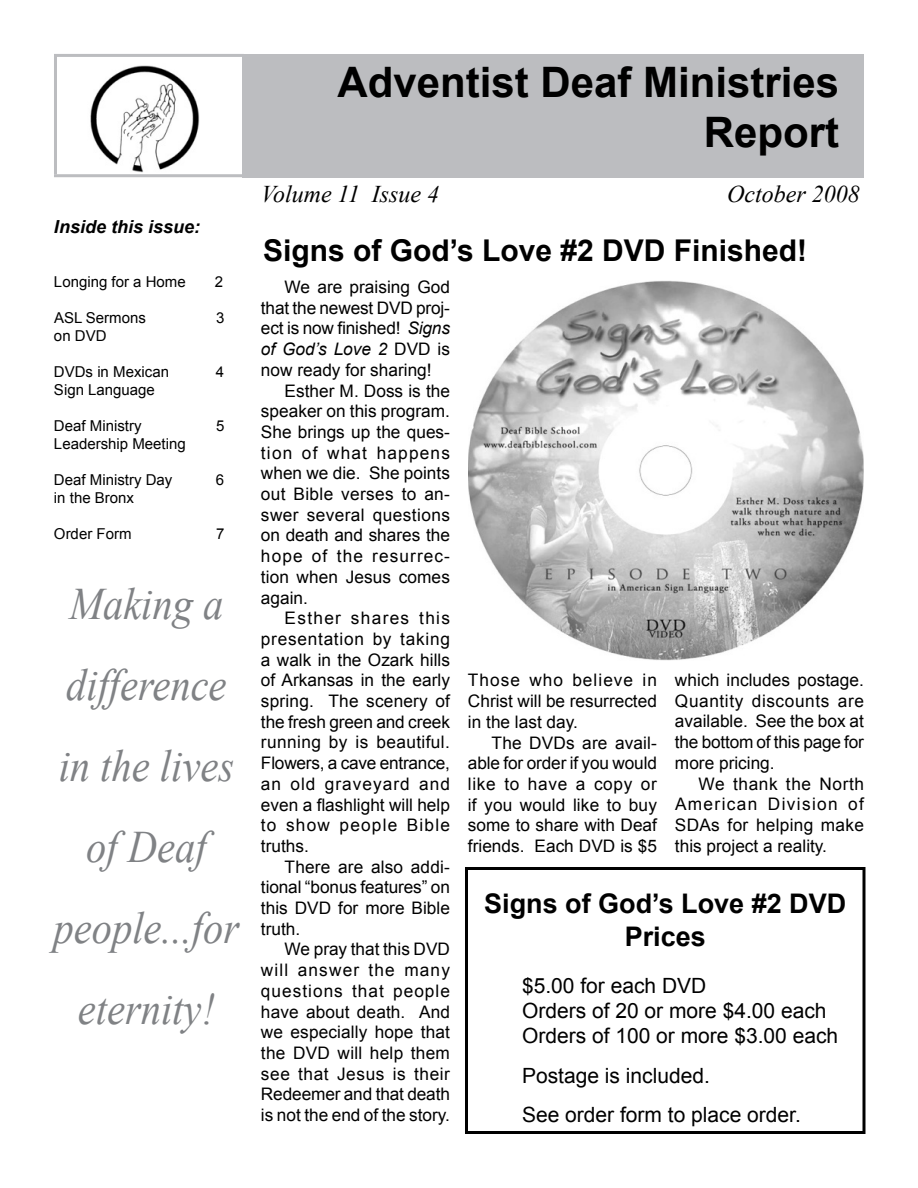
<style>
.page{position:relative;width:918px;height:1188px;background:#fff}
.page>*{position:absolute;margin:0;border:0;box-sizing:border-box;transform-origin:0 0}
.t1{font:italic 45px/81px "Times New Roman";color:#808285;text-align:center;scale:.9 1}
.t2{font:700 42px/50.4px "Arial";color:#000;text-align:right}
.t3{font:700 30px "Arial";color:#000}
.t4{font:700 27px/32.4px "Arial";color:#000;text-align:center}
.t5{font:italic 24px "Times New Roman";color:#000}
.t6{font:21px/25.2px "Arial";color:#000}
.t7{font:italic 700 18px "Arial";color:#000}
.t8{font:17.25px/20.7px "Arial";color:#000;text-align:justify}
.t9{font:15px "Arial";color:#000}
.s1{font-style:italic}
</style>
<div class="page">
<div style="left:242px;top:54px;width:622px;height:123px;background:#bcbdc0"></div>
<hr style="left:54px;top:54px;width:190px;height:3px;background:#bcbdc0">
<hr style="left:54px;top:174px;width:190px;height:3px;background:#bcbdc0">
<hr style="left:54px;top:56px;width:3px;height:118px;background:#bcbdc0">
<img style="left:90px;top:65px;width:110px;height:107px">
<img style="left:468px;top:281px;width:396px;height:380px">
<div style="left:465px;top:867px;width:400px;height:267px;border:3px solid #000"></div>
<p class="t7" style="left:54px;top:217px;width:148px">Inside this issue:</p>
<p class="t9" style="left:54px;top:274px;width:133px">Longing for a Home</p>
<p class="t9" style="left:215px;top:274px;width:10px">2</p>
<p class="t9" style="left:54px;top:310px;width:93px">ASL Sermons</p>
<p class="t9" style="left:216px;top:310px;width:10px">3</p>
<p class="t9" style="left:54px;top:328px;width:54px">on DVD</p>
<p class="t9" style="left:54px;top:364px;width:117px">DVDs in Mexican</p>
<p class="t9" style="left:216px;top:364px;width:10px">4</p>
<p class="t9" style="left:54px;top:382px;width:102px">Sign Language</p>
<p class="t9" style="left:54px;top:418px;width:89px">Deaf Ministry</p>
<p class="t9" style="left:216px;top:418px;width:10px">5</p>
<p class="t9" style="left:54px;top:436px;width:133px">Leadership Meeting</p>
<p class="t9" style="left:54px;top:472px;width:120px">Deaf Ministry Day</p>
<p class="t9" style="left:216px;top:472px;width:10px">6</p>
<p class="t9" style="left:54px;top:490px;width:82px">in the Bronx</p>
<p class="t9" style="left:54px;top:526px;width:79px">Order Form</p>
<p class="t9" style="left:216px;top:526px;width:10px">7</p>
<h1 class="t1" style="left:54px;top:563px;width:208px">Making a difference in the lives of Deaf people...for eternity!</h1>
<h2 class="t2" style="left:337px;top:57px;width:503px">Adventist Deaf Ministries<br>Report</h2>
<h3 class="t5" style="left:261px;top:181px;width:180px">Volume 11 Issue 4</h3>
<h3 class="t5" style="left:727px;top:181px;width:134px">October 2008</h3>
<h3 class="t3" style="left:263px;top:234px;width:546px">Signs of God’s Love #2 DVD Finished!</h3>
<p class="t8" style="left:261px;top:277px;width:191px;text-indent:24px">We are praising God that the newest DVD proj&shy;ect is now finished! <span class="s1">Signs of God’s Love 2</span> DVD is now ready for sharing!</p>
<p class="t8" style="left:261px;top:380px;width:191px;text-indent:24px">Esther M. Doss is the speaker on this program.<br>She brings up the ques&shy;tion of what happens when we die. She points out Bible verses to an&shy;swer several questions on death and shares the hope of the resurrec&shy;tion when Jesus comes again.</p>
<p class="t8" style="left:261px;top:608px;width:191px;text-indent:24px">Esther shares this presentation by taking a walk in the Ozark hills of Arkansas in the early spring. The scenery of the fresh green and creek running by is beautiful.<br>Flowers, a cave entrance, an old graveyard and even a flashlight will help to show people Bible truths.</p>
<p class="t8" style="left:261px;top:856px;width:191px;text-indent:24px">There are also addi&shy;tional “bonus features” on this DVD for more Bible truth.</p>
<p class="t8" style="left:261px;top:939px;width:191px;text-indent:24px">We pray that this DVD will answer the many questions that people have about death. And we especially hope that the DVD will help them see that Jesus is their Redeemer and that death is not the end of the story.</p>
<p class="t8" style="left:675px;top:670px;width:190px">which includes postage.<br>Quantity discounts are available. See the box at the bottom of this page for more pricing.</p>
<p class="t8" style="left:675px;top:773px;width:190px;text-indent:24px">We thank the North American Division of SDAs for helping make this project a reality.</p>
<h3 class="t4" style="left:484px;top:888px;width:364px">Signs of God’s Love #2 DVD<br>Prices</h3>
<p class="t6" style="left:522px;top:973px;width:318px">$5.00 for each DVD<br>Orders of 20 or more $4.00 each<br>Orders of 100 or more $3.00 each</p>
<p class="t6" style="left:522px;top:1055px;width:280px;line-height:39.6px">Postage is included.<br>See order form to place order.</p>
<p class="t8" style="left:468px;top:670px;width:190px">Those who believe in Christ will be resurrected in the last day.</p>
<p class="t8" style="left:468px;top:732px;width:191px;text-indent:24px">The DVDs are avail&shy;able for order if you would like to have a copy or if you would like to buy some to share with Deaf friends. Each DVD is $5</p>
</div>
